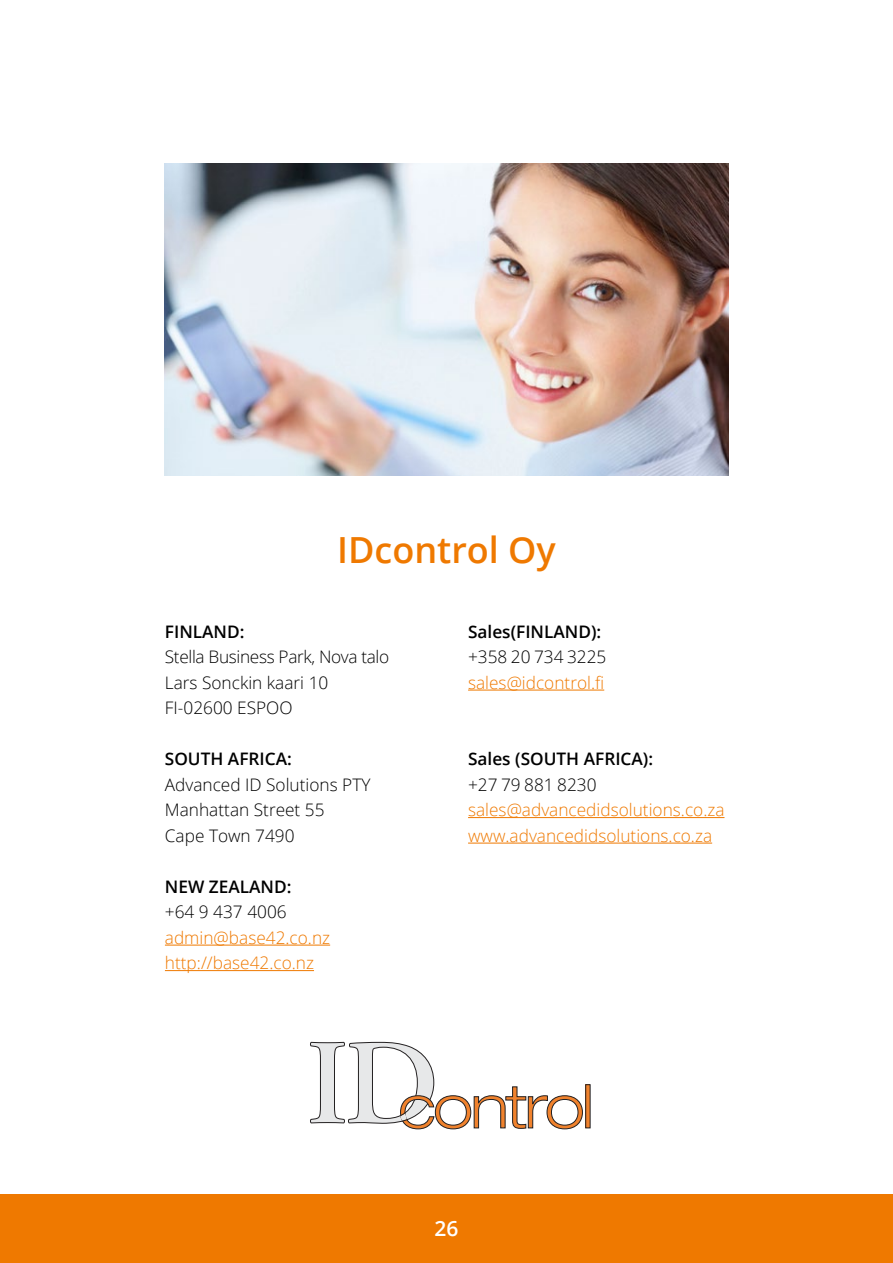
<style>
.page{position:relative;width:893px;height:1263px;background:#fff}
.page>*{position:absolute;margin:0;border:0;box-sizing:border-box;transform-origin:0 0}
.t1{font:600 36px "Open Sans";color:#ef7900}
.t2{font:600 21px "Open Sans";color:#fff}
.t3{font:300 17.25px/25.5px "Open Sans";color:#000}
.t4{font:300 17.25px/25.5px "Open Sans";color:#ef7900}
.t5{font:600 17.25px "Open Sans";color:#000}
</style>
<div class="page">
<div style="left:0;top:1195px;width:893px;height:68px;background:#ef7900"></div>
<svg style="left:310px;top:1042px;width:273px;height:87px"></svg>
<hr style="left:165px;top:945px;width:165px;height:1px;background:#ef7900">
<hr style="left:165px;top:970px;width:149px;height:1px;background:#ef7900">
<hr style="left:468px;top:690px;width:136px;height:1px;background:#ef7900">
<hr style="left:468px;top:817px;width:256px;height:1px;background:#ef7900">
<hr style="left:468px;top:843px;width:244px;height:1px;background:#ef7900">
<img style="left:165px;top:164px;width:563px;height:311px">
<h1 class="t1" style="left:337px;top:526px;width:220px">IDcontrol Oy</h1>
<p class="t5" style="left:165px;top:620px;width:81px">FINLAND:</p>
<p class="t3" style="left:165px;top:644px;width:226px">Stella Business Park, Nova talo<br>Lars Sonckin kaari 10<br>FI-02600 ESPOO</p>
<p class="t5" style="left:165px;top:747px;width:129px">SOUTH AFRICA:</p>
<p class="t3" style="left:165px;top:771px;width:207px">Advanced ID Solutions PTY<br>Manhattan Street 55<br>Cape Town 7490</p>
<p class="t5" style="left:165px;top:875px;width:128px">NEW ZEALAND:</p>
<p class="t3" style="left:165px;top:899px;width:123px">+64 9 437 4006</p>
<p class="t4" style="left:165px;top:924px;width:167px">admin@base42.co.nz http://base42.co.nz</p>
<p class="t5" style="left:468px;top:620px;width:135px">Sales(FINLAND):</p>
<p class="t3" style="left:468px;top:644px;width:140px">+358 20 734 3225</p>
<p class="t4" style="left:468px;top:669px;width:138px">sales@idcontrol.fi</p>
<p class="t5" style="left:468px;top:747px;width:187px">Sales (SOUTH AFRICA):</p>
<p class="t3" style="left:468px;top:771px;width:130px">+27 79 881 8230</p>
<p class="t4" style="left:468px;top:797px;width:258px">sales@advancedidsolutions.co.za www.advancedidsolutions.co.za</p>
<p class="t2" style="left:434px;top:1214px;width:25px">26</p>
</div>
